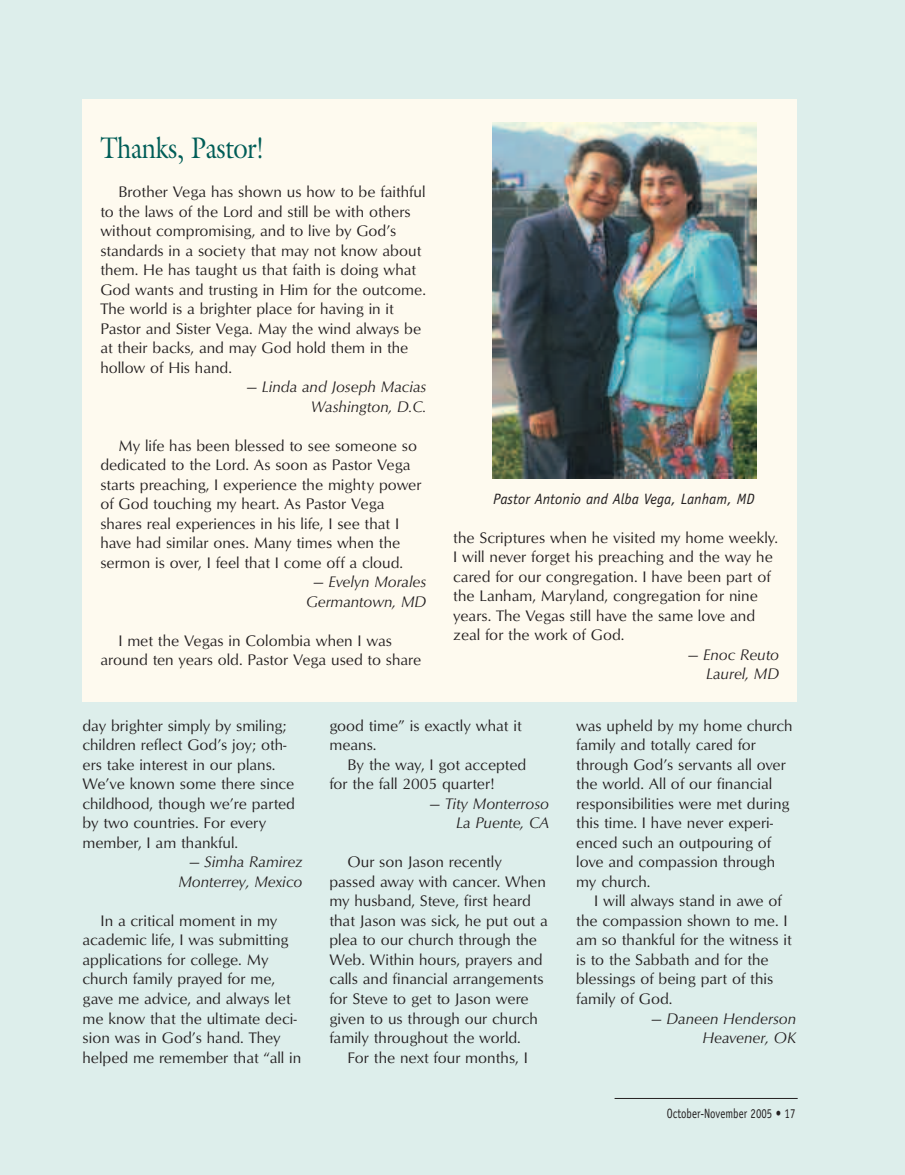
<style>
.page{position:relative;width:905px;height:1175px;background:#fff}
.page>*{position:absolute;margin:0;border:0;box-sizing:border-box;transform-origin:0 0}
.t1{font:30px "Galliard";letter-spacing:-.015em;color:#005d57;scale:.85 1}
.t2{font:15.75px/19.5px "Optimum Roman DTC";color:#231f20}
.t3{font:15.75px/19.5px "Optimum Roman Italic DTC";color:#231f20;text-align:right}
.t4{font:italic 15px "Officina Sans";color:#231f20}
.t5{font:13.5px "Officina Sans";color:#231f20;scale:.8 1}
</style>
<div class="page">
<div style="left:0;top:0;width:904px;height:1174px;background:#ddeeeb"></div>
<hr style="left:614px;top:1098px;width:183px;height:1px;background:#231f20">
<div style="left:82px;top:99px;width:715px;height:603px;background:#fefaef"></div>
<img style="left:493px;top:122px;width:263px;height:357px">
<h1 class="t1" style="left:100px;top:130px;width:194px">Thanks, Pastor!</h1>
<p class="t2" style="left:100px;top:182px;width:327px;text-indent:18px">Brother Vega has shown us how to be faithful to the laws of the Lord and still be with others without compromising, and to live by God’s standards in a society that may not know about them. He has taught us that faith is doing what God wants and trusting in Him for the outcome.<br>The world is a brighter place for having in it Pastor and Sister Vega. May the wind always be at their backs, and may God hold them in the hollow of His hand.</p>
<p class="t3" style="left:247px;top:377px;width:181px">— Linda and Joseph Macias<br>Washington, D.C.</p>
<p class="t2" style="left:100px;top:435px;width:323px;text-indent:18px">My life has been blessed to see someone so dedicated to the Lord. As soon as Pastor Vega starts preaching, I experience the mighty power of God touching my heart. As Pastor Vega shares real experiences in his life, I see that I have had similar ones. Many times when the sermon is over, I feel that I come off a cloud.</p>
<p class="t3" style="left:306px;top:572px;width:122px;text-align:center">— Evelyn Morales<br>Germantown, MD</p>
<p class="t2" style="left:100px;top:630px;width:322px;text-indent:18px">I met the Vegas in Colombia when I was around ten years old. Pastor Vega used to share</p>
<p class="t4" style="left:493px;top:493px;width:263px">Pastor Antonio and Alba Vega, Lanham, MD</p>
<p class="t2" style="left:453px;top:527px;width:326px">the Scriptures when he visited my home weekly.<br>I will never forget his preaching and the way he cared for our congregation. I have been part of the Lanham, Maryland, congregation for nine years. The Vegas still have the same love and zeal for the work of God.</p>
<p class="t3" style="left:688px;top:644px;width:93px">— Enoc Reuto<br>Laurel, MD</p>
<p class="t2" style="left:82px;top:715px;width:214px">day brighter simply by smiling; children reflect God’s joy; oth&shy;ers take interest in our plans.<br>We’ve known some there since childhood, though we’re parted by two countries. For every member, I am thankful.</p>
<p class="t3" style="left:178px;top:852px;width:125px">— Simha Ramirez<br>Monterrey, Mexico</p>
<p class="t2" style="left:82px;top:910px;width:220px;text-indent:18px">In a critical moment in my academic life, I was submitting applications for college. My church family prayed for me, gave me advice, and always let me know that the ultimate deci&shy;sion was in God’s hand. They helped me remember that “all in</p>
<p class="t2" style="left:329px;top:715px;width:194px">good time” is exactly what it means.</p>
<p class="t2" style="left:329px;top:754px;width:198px;text-indent:18px">By the way, I got accepted for the fall 2005 quarter!</p>
<p class="t3" style="left:430px;top:793px;width:121px">— Tity Monterroso<br>La Puente, CA</p>
<p class="t2" style="left:329px;top:852px;width:220px;text-indent:18px">Our son Jason recently passed away with cancer. When my husband, Steve, first heard that Jason was sick, he put out a plea to our church through the<br>Web. Within hours, prayers and calls and financial arrangements for Steve to get to Jason were given to us through our church family throughout the world.</p>
<p class="t2" style="left:347px;top:1047px;width:182px">For the next four months, I</p>
<p class="t2" style="left:576px;top:715px;width:218px">was upheld by my home church family and totally cared for through God’s servants all over the world. All of our financial responsibilities were met during this time. I have never experi&shy;enced such an outpouring of love and compassion through my church.</p>
<p class="t2" style="left:576px;top:891px;width:217px;text-indent:18px">I will always stand in awe of the compassion shown to me. I am so thankful for the witness it is to the Sabbath and for the blessings of being part of this family of God.</p>
<p class="t3" style="left:651px;top:1008px;width:146px">— Daneen Henderson<br>Heavener, OK</p>
<p class="t5" style="left:666px;top:1108px;width:162px">October-November 2005 • 17</p>
</div>
